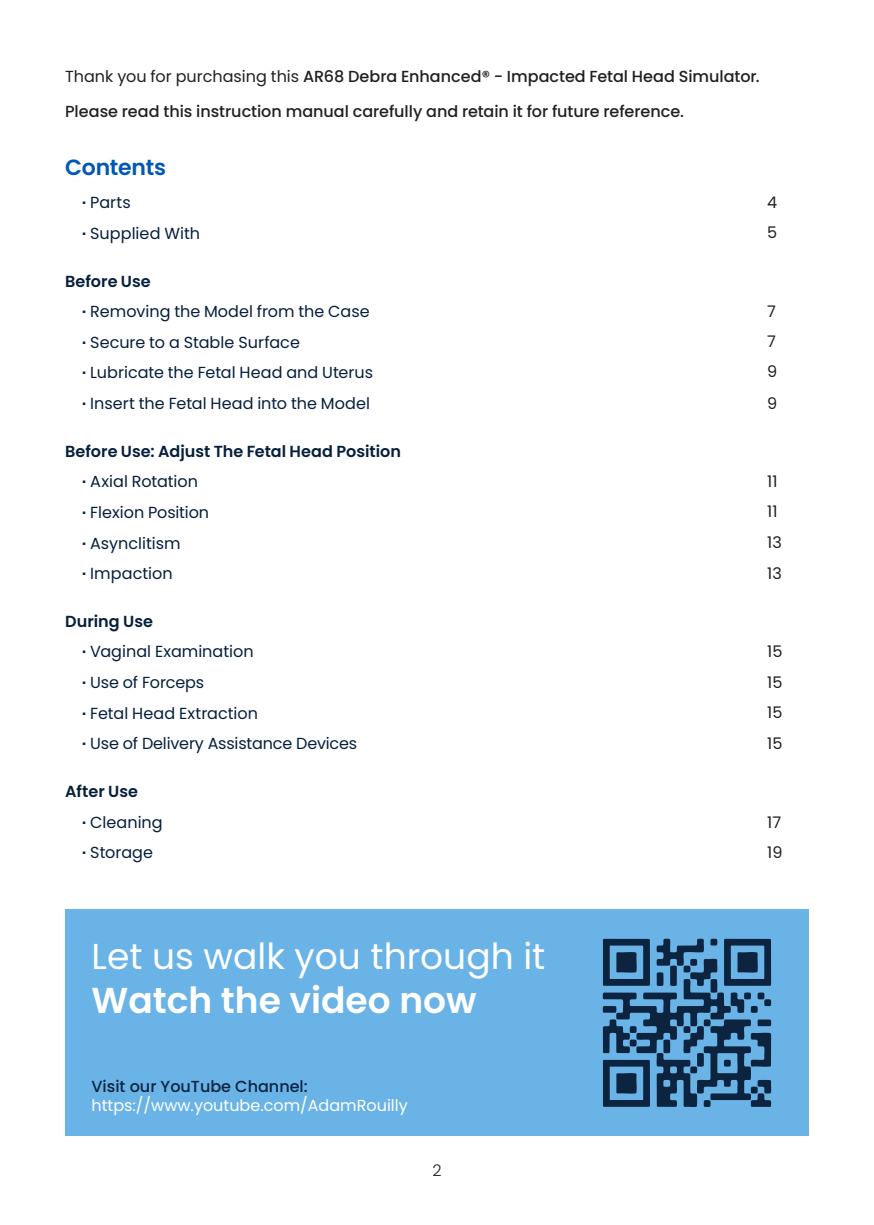
<style>
.page{position:relative;width:874px;height:1225px;background:#fff}
.page>*{position:absolute;margin:0;border:0;box-sizing:border-box;transform-origin:0 0}
.t1{font:36px "Poppins";color:#fff}
.t2{font:600 36px "Poppins";color:#fff}
.t3{font:600 22px "Poppins";letter-spacing:-.01em;color:#0057b7}
.t4{font:16px/30.6px "Poppins";color:#061f3d}
.t5{font:500 16px "Poppins";color:#231f20}
.t6{font:16px "Poppins";color:#fff}
.t7{font:16px/30.6px "Poppins";color:#231f20}
.t8{font:500 16px "Poppins";color:#0c2340}
.t9{font:300 16px "Poppins";color:#231f20}
.s1{font-weight:400}
.s2{font-weight:600}
</style>
<div class="page">
<div style="left:65px;top:909px;width:743px;height:227px;background:#69b3e7"></div>
<svg style="left:602px;top:938px;width:169px;height:169px"></svg>
<p class="t5" style="left:65px;top:67px;width:695px"><span class="s1">Thank you for purchasing this</span> AR68 Debra Enhanced® - Impacted Fetal Head Simulator.</p>
<p class="t5" style="left:65px;top:102px;width:620px">Please read this instruction manual carefully and retain it for future reference.</p>
<h2 class="t3" style="left:65px;top:154px;width:102px">Contents</h2>
<p class="t4" style="left:82px;top:187px;width:119px"><span class="s2">·</span> Parts<br><span class="s2">·</span> Supplied With</p>
<p class="t4" style="left:82px;top:266px;width:292px;text-indent:-17px"><span class="s2">Before Use<br>·</span> Removing the Model from the Case <span class="s2">·</span> Secure to a Stable Surface<br><span class="s2">·</span> Lubricate the Fetal Head and Uterus <span class="s2">·</span> Insert the Fetal Head into the Model</p>
<p class="t4" style="left:82px;top:436px;width:320px;text-indent:-17px"><span class="s2">Before Use: Adjust The Fetal Head Position ·</span> Axial Rotation<br><span class="s2">·</span> Flexion Position<br><span class="s2">·</span> Asynclitism<br><span class="s2">·</span> Impaction</p>
<p class="t4" style="left:82px;top:606px;width:276px;text-indent:-17px"><span class="s2">During Use<br>·</span> Vaginal Examination<br><span class="s2">·</span> Use of Forceps<br><span class="s2">·</span> Fetal Head Extraction<br><span class="s2">·</span> Use of Delivery Assistance Devices</p>
<p class="t4" style="left:82px;top:776px;width:82px;text-indent:-17px"><span class="s2">After Use<br>·</span> Cleaning <span class="s2">·</span> Storage</p>
<p class="t7" style="left:766px;top:188px;width:12px;line-height:30px">4<br>5</p>
<p class="t7" style="left:766px;top:296px;width:12px;text-align:justify">7<br>7<br>9<br>9</p>
<p class="t7" style="left:766px;top:466px;width:16px">11<br>11<br>13<br>13</p>
<p class="t7" style="left:766px;top:636px;width:17px;text-align:justify">15<br>15<br>15<br>15</p>
<p class="t7" style="left:766px;top:806px;width:17px">17<br>19</p>
<h1 class="t1" style="left:91px;top:936px;width:455px">Let us walk you through it</h1>
<h1 class="t2" style="left:91px;top:979px;width:386px">Watch the video now</h1>
<p class="t8" style="left:91px;top:1076px;width:218px">Visit our YouTube Channel:</p>
<p class="t6" style="left:91px;top:1096px;width:318px">https://www.youtube.com/AdamRouilly</p>
<p class="t9" style="left:432px;top:1160px;width:11px">2</p>
</div>
